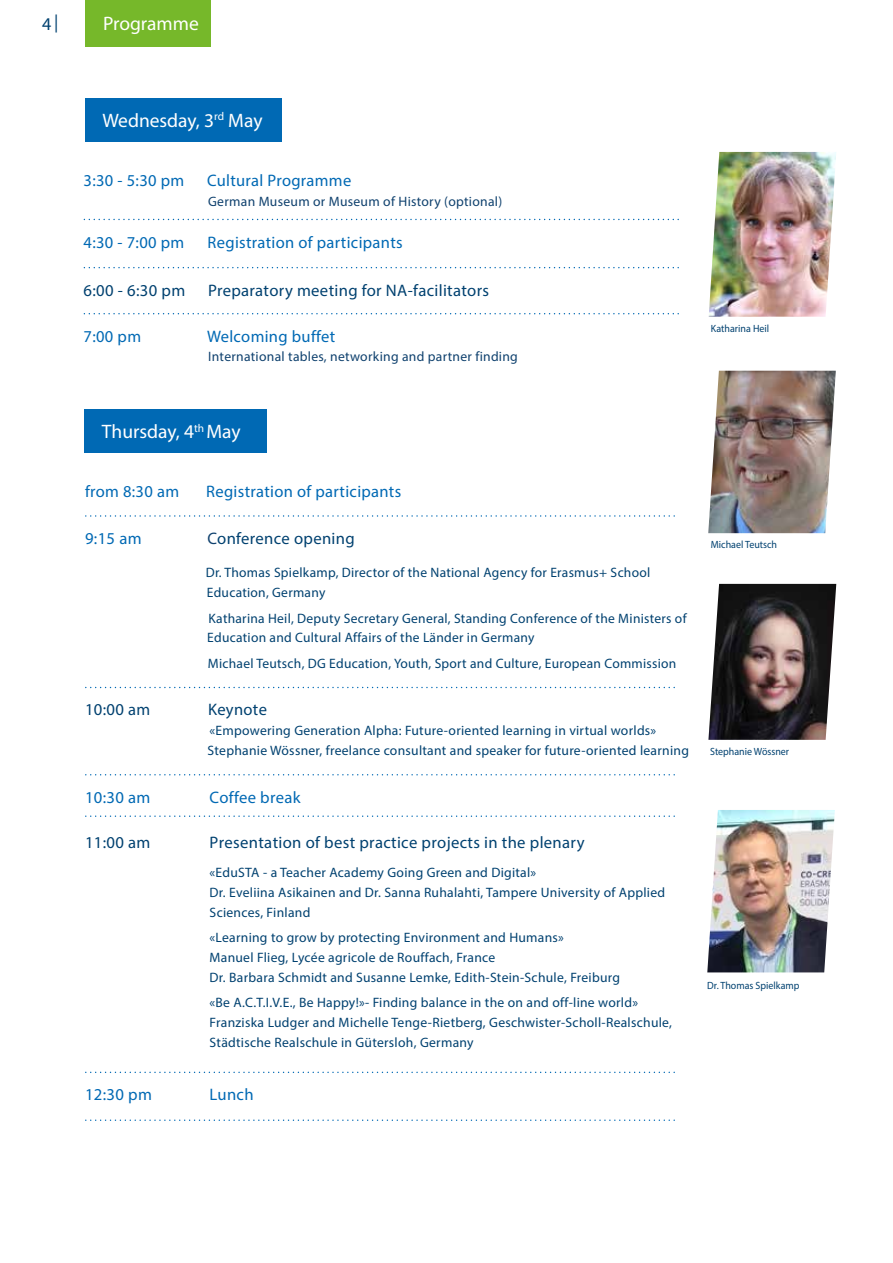
<style>
.page{position:relative;width:893px;height:1263px;background:#fff}
.page>*{position:absolute;margin:0;border:0;box-sizing:border-box;transform-origin:0 0}
.t1{font:19.5px "Myriad Pro";color:#fff}
.t2{font:18px "Myriad Pro";color:#004170}
.t3{font:16.65px "Myriad Pro";letter-spacing:.02em;color:#0069b4}
.t4{font:16.65px "Myriad Pro";letter-spacing:.02em;color:#004170}
.t5{font:13.65px/19.6px "Myriad Pro";letter-spacing:.02em;color:#004170}
.t6{font:13.65px "Myriad Pro";letter-spacing:.02em;color:#0f416e}
.t7{font:10.5px "Myriad Pro";color:#004170;scale:.95 1}
.s1{color:#0f416e}
</style>
<div class="page">
<svg style="left:84px;top:219px;width:595px;height:1px"></svg>
<svg style="left:84px;top:267px;width:595px;height:1px"></svg>
<svg style="left:84px;top:313px;width:595px;height:1px"></svg>
<svg style="left:86px;top:515px;width:589px;height:2px"></svg>
<svg style="left:86px;top:687px;width:589px;height:1px"></svg>
<svg style="left:86px;top:774px;width:589px;height:1px"></svg>
<svg style="left:86px;top:815px;width:589px;height:2px"></svg>
<svg style="left:86px;top:1071px;width:589px;height:2px"></svg>
<svg style="left:86px;top:1119px;width:589px;height:2px"></svg>
<div style="left:84px;top:409px;width:182px;height:43px;background:#0069b4"></div>
<div style="left:85px;top:98px;width:197px;height:43px;background:#0069b4"></div>
<div style="left:85px;top:0;width:125px;height:46px;background:#76b82a"></div>
<img style="left:709px;top:152px;width:127px;height:165px">
<img style="left:708px;top:371px;width:128px;height:162px">
<img style="left:708px;top:584px;width:128px;height:156px">
<img style="left:707px;top:810px;width:128px;height:162px">
<h2 class="t2" style="left:42px;top:12px;width:18px">4 |</h2>
<h1 class="t1" style="left:103px;top:11px;width:97px">Programme</h1>
<h1 class="t1" style="left:102px;top:108px;width:162px">Wednesday, 3<sup>rd</sup> May</h1>
<p class="t3" style="left:84px;top:170px;width:102px">3:30 - 5:30 pm</p>
<p class="t3" style="left:207px;top:170px;width:146px">Cultural Programme</p>
<p class="t6" style="left:208px;top:192px;width:296px">German Museum or Museum of History (optional)</p>
<p class="t3" style="left:84px;top:232px;width:102px">4:30 - 7:00 pm</p>
<p class="t3" style="left:208px;top:232px;width:197px">Registration of participants</p>
<p class="t4" style="left:84px;top:280px;width:103px">6:00 - 6:30 pm</p>
<p class="t4" style="left:208px;top:280px;width:282px">Preparatory meeting for NA-facilitators</p>
<p class="t3" style="left:84px;top:326px;width:59px">7:00 pm</p>
<p class="t3" style="left:207px;top:326px;width:130px">Welcoming buffet</p>
<p class="t6" style="left:208px;top:348px;width:311px">International tables, networking and partner finding</p>
<p class="t7" style="left:711px;top:322px;width:63px">Katharina Heil</p>
<h1 class="t1" style="left:102px;top:420px;width:140px">Thursday, 4<sup>th</sup> May</h1>
<p class="t3" style="left:85px;top:481px;width:96px">from 8:30 am</p>
<p class="t3" style="left:206px;top:481px;width:197px">Registration of participants</p>
<p class="t3" style="left:85px;top:528px;width:58px">9:15 am</p>
<p class="t4" style="left:207px;top:528px;width:149px"><span class="s1">C</span>onference opening</p>
<p class="t5" style="left:206px;top:562px;width:446px">Dr. Thomas Spielkamp, Director of the National Agency for Erasmus+ School<br>Education, Germany</p>
<p class="t5" style="left:207px;top:608px;width:481px">Katharina Heil, Deputy Secretary General, Standing Conference of the Ministers of<br>Education and Cultural Affairs of the Länder in Germany</p>
<p class="t5" style="left:208px;top:653px;width:470px">Michael Teutsch, DG Education, Youth, Sport and Culture, European Commission</p>
<p class="t4" style="left:85px;top:699px;width:67px">10:00 am</p>
<p class="t4" style="left:208px;top:699px;width:60px">Keynote</p>
<p class="t5" style="left:208px;top:721px;width:483px">«Empowering Generation Alpha: Future-oriented learning in virtual worlds»<br>Stephanie Wössner, freelance consultant and speaker for future-oriented learning</p>
<p class="t3" style="left:85px;top:787px;width:67px">10:30 am</p>
<p class="t3" style="left:210px;top:787px;width:93px">Coffee break</p>
<p class="t4" style="left:85px;top:832px;width:67px">11:00 am</p>
<p class="t4" style="left:210px;top:832px;width:376px">Presentation of best practice projects in the plenary</p>
<p class="t5" style="left:210px;top:862px;width:457px">«EduSTA - a Teacher Academy Going Green and Digital»<br>Dr. Eveliina Asikainen and Dr. Sanna Ruhalahti, Tampere University of Applied<br>Sciences, Finland</p>
<p class="t5" style="left:210px;top:928px;width:412px">«Learning to grow by protecting Environment and Humans»<br>Manuel Flieg, Lycée agricole de Rouffach, France<br>Dr. Barbara Schmidt and Susanne Lemke, Edith-Stein-Schule, Freiburg</p>
<p class="t5" style="left:210px;top:993px;width:464px">«Be A.C.T.I.V.E., Be Happy!»- Finding balance in the on and off-line world»<br>Franziska Ludger and Michelle Tenge-Rietberg, Geschwister-Scholl-Realschule,<br>Städtische Realschule in Gütersloh, Germany</p>
<p class="t3" style="left:85px;top:1084px;width:68px">12:30 pm</p>
<p class="t3" style="left:210px;top:1084px;width:46px">Lunch</p>
<p class="t7" style="left:711px;top:538px;width:71px">Michael Teutsch</p>
<p class="t7" style="left:710px;top:745px;width:85px">Stephanie Wössner</p>
<p class="t7" style="left:707px;top:979px;width:99px">Dr. Thomas Spielkamp</p>
</div>
